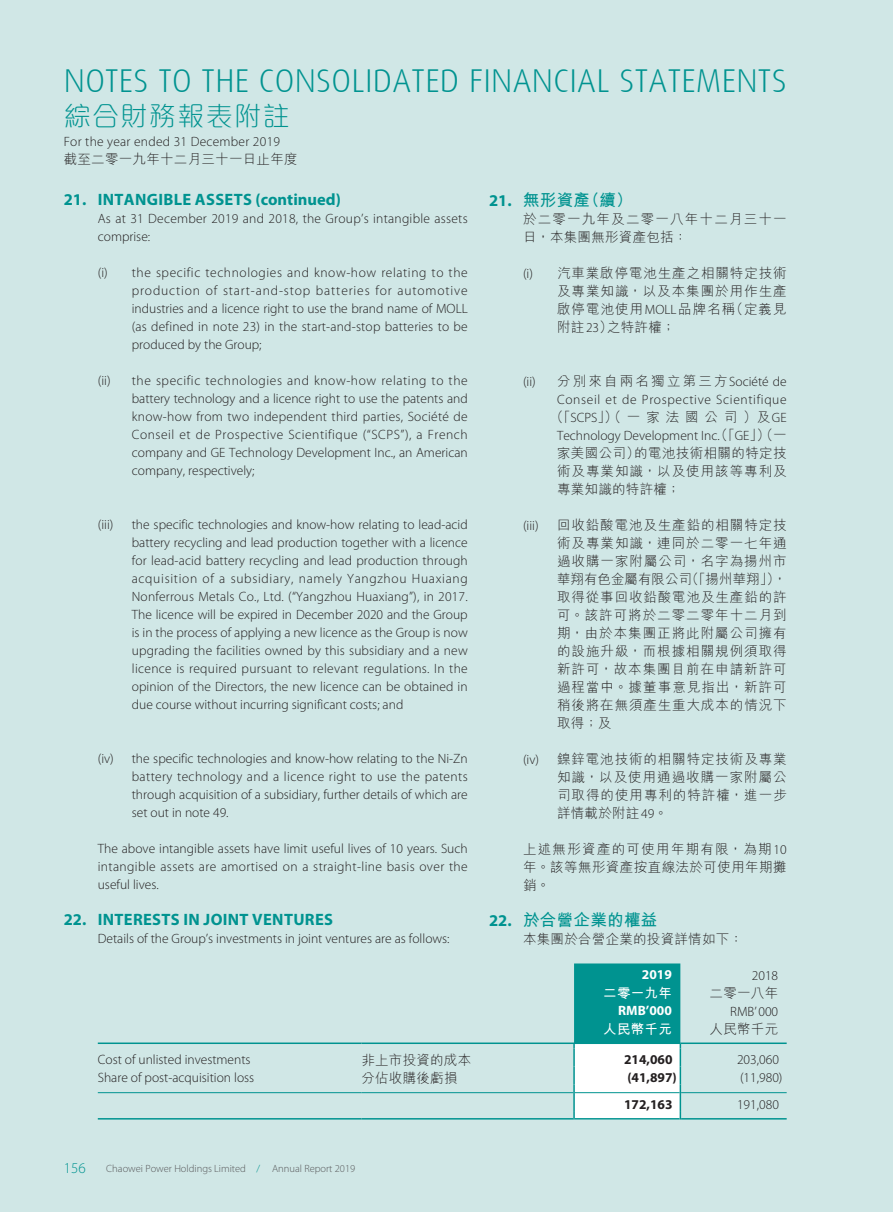
<style>
.page{position:relative;width:893px;height:1212px;background:#d0e7e6}
.page>*{position:absolute;margin:0;border:0;box-sizing:border-box;transform-origin:0 0}
.t1{font:300 33px "Dax";letter-spacing:.01em;color:#009390}
.t2{font:27px "M Elle HK Light E Ten B5 H";letter-spacing:.055em;color:#009390}
.t3{font:700 16.5px "Myriad Pro";letter-spacing:.02em;color:#009390}
.t4{font:16.5px "M Hei HK Bold E Ten B5 H";letter-spacing:.02em;color:#009390}
.t5{font:300 15px "Myriad Pro";color:#009390}
.t6{font:300 13.5px/18px "Myriad Pro";color:#231f20;text-align:justify}
.t7{font:13.5px/18px "M Hei HK Light E Ten B5 H";letter-spacing:.065em;color:#231f20;text-align:justify}
.t8{font:300 13.5px/18px "Myriad Pro";letter-spacing:.02em;color:#231f20}
.t9{font:13.5px "M Hei HK Light E Ten B5 H";letter-spacing:.02em;color:#231f20}
.t10{font:300 13.5px "Myriad Pro";letter-spacing:.05em;color:#231f20}
.t11{font:13.5px/18px "M Hei HK Light E Ten B5 H";letter-spacing:.09em;color:#231f20}
.t12{font:700 13.5px "Myriad Pro";color:#231f20}
.t13{font:13.5px "M Hei HK Light E Ten B5 H";letter-spacing:.165em;color:#231f20}
.t14{font:700 13.5px "Myriad Pro";color:#fff}
.t15{font:13.5px "M Hei HK Bold E Ten B5 H";letter-spacing:.02em;color:#fff}
.t16{font:300 10.5px "Myriad Pro";color:#58595b}
.s1{font-family:"Myriad Pro";font-weight:700}
.s2{font-family:"Myriad Pro";font-weight:300}
.s3{font-family:"M Hei HK Light E Ten B5 H";font-weight:400}
.s4{color:#009390}
</style>
<div class="page">
<svg style="left:573px;top:963px;width:108px;height:156px;background:#7bc7c5"></svg>
<hr style="left:98px;top:1042px;width:263px;height:2px;background:#009390">
<hr style="left:361px;top:1042px;width:213px;height:2px;background:#009390">
<hr style="left:574px;top:1042px;width:106px;height:2px;background:#009390">
<hr style="left:680px;top:1042px;width:107px;height:2px;background:#009390">
<hr style="left:98px;top:1092px;width:263px;height:1px;background:#009390">
<hr style="left:361px;top:1092px;width:212px;height:1px;background:#009390">
<hr style="left:575px;top:1092px;width:105px;height:1px;background:#009390">
<hr style="left:681px;top:1092px;width:106px;height:1px;background:#009390">
<hr style="left:98px;top:1118px;width:263px;height:1px;background:#009390">
<hr style="left:361px;top:1118px;width:212px;height:1px;background:#009390">
<hr style="left:575px;top:1118px;width:105px;height:1px;background:#009390">
<hr style="left:681px;top:1118px;width:106px;height:1px;background:#009390">
<h1 class="t1" style="left:64px;top:63px;width:724px">NOTES TO THE CONSOLIDATED FINANCIAL STATEMENTS</h1>
<h2 class="t2" style="left:64px;top:106px;width:228px">綜合財務報表附註</h2>
<p class="t8" style="left:64px;top:134px;width:218px">For the year ended 31 December 2019</p>
<p class="t9" style="left:64px;top:154px;width:235px">截至二零一九年十二月三十一日止年度</p>
<p class="t3" style="left:64px;top:193px;width:279px">21. INTANGIBLE ASSETS (continued)</p>
<p class="t8" style="left:98px;top:211px;width:371px">As at 31 December 2019 and 2018, the Group’s intangible assets comprise:</p>
<p class="t6" style="left:132px;top:265px;width:337px;text-indent:-34px">(i) the specific technologies and know-how relating to the production of start-and-stop batteries for automotive industries and a licence right to use the brand name of MOLL (as defined in note 23) in the start-and-stop batteries to be produced by the Group;</p>
<p class="t6" style="left:98px;top:373px;width:14px">(ii)</p>
<p class="t6" style="left:132px;top:373px;width:337px">the specific technologies and know-how relating to the battery technology and a licence right to use the patents and know-how from two independent third parties, Société de Conseil et de Prospective Scientifique (“SCPS”), a French company and GE Technology Development Inc., an American company, respectively;</p>
<p class="t6" style="left:98px;top:517px;width:17px">(iii)</p>
<p class="t6" style="left:132px;top:517px;width:337px">the specific technologies and know-how relating to lead-acid battery recycling and lead production together with a licence for lead-acid battery recycling and lead production through acquisition of a subsidiary, namely Yangzhou Huaxiang Nonferrous Metals Co., Ltd. (“Yangzhou Huaxiang”), in 2017.<br>The licence will be expired in December 2020 and the Group is in the process of applying a new licence as the Group is now upgrading the facilities owned by this subsidiary and a new licence is required pursuant to relevant regulations. In the opinion of the Directors, the new licence can be obtained in due course without incurring significant costs; and</p>
<p class="t6" style="left:98px;top:751px;width:18px">(iv)</p>
<p class="t6" style="left:132px;top:751px;width:337px">the specific technologies and know-how relating to the Ni-Zn battery technology and a licence right to use the patents through acquisition of a subsidiary, further details of which are set out in note 49.</p>
<p class="t6" style="left:98px;top:841px;width:371px">The above intangible assets have limit useful lives of 10 years. Such intangible assets are amortised on a straight-line basis over the useful lives.</p>
<p class="t3" style="left:64px;top:913px;width:271px">22. INTERESTS IN JOINT VENTURES</p>
<p class="t6" style="left:98px;top:931px;width:353px">Details of the Group’s investments in joint ventures are as follows:</p>
<p class="t4" style="left:489px;top:194px;width:145px"><span class="s1">21.</span> 無形資產（續）</p>
<p class="t11" style="left:523px;top:212px;width:265px">於二零一九年及二零一八年十二月三十一日，本集團無形資產包括：</p>
<p class="t7" style="left:557px;top:266px;width:231px;text-indent:-34px"><span class="s2">(i)</span> 汽車業啟停電池生產之相關特定技術及專業知識，以及本集團於用作生產啟停電池使用<span class="s2">MOLL</span>品牌名稱（定義見附註<span class="s2">23</span>）之特許權；</p>
<p class="t6" style="left:523px;top:374px;width:14px">(ii)</p>
<p class="t13" style="left:557px;top:376px;width:231px">分別來自兩名獨立第三方<span class="s2">Société de</span></p>
<p class="t10" style="left:557px;top:394px;width:231px">Conseil et de Prospective Scientifique</p>
<p class="t7" style="left:550px;top:410px;width:238px">（「<span class="s2">SCPS</span>」）（一家法國公司）及<span class="s2">GE</span></p>
<p class="t6" style="left:557px;top:428px;width:231px">Technology Development Inc.<span class="s3">（「</span>GE<span class="s3">」）（一</span></p>
<p class="t7" style="left:557px;top:446px;width:231px">家美國公司）的電池技術相關的特定技術及專業知識，以及使用該等專利及專業知識的特許權；</p>
<p class="t6" style="left:523px;top:518px;width:17px">(iii)</p>
<p class="t7" style="left:557px;top:518px;width:231px">回收鉛酸電池及生產鉛的相關特定技術及專業知識，連同於二零一七年通過收購一家附屬公司，名字為揚州市華翔有色金屬有限公司（「揚州華翔」），取得從事回收鉛酸電池及生產鉛的許可。該許可將於二零二零年十二月到期，由於本集團正將此附屬公司擁有的設施升級，而根據相關規例須取得新許可，故本集團目前在申請新許可過程當中。據董事意見指出，新許可稍後將在無須產生重大成本的情況下取得；及</p>
<p class="t6" style="left:523px;top:752px;width:18px">(iv)</p>
<p class="t7" style="left:557px;top:752px;width:231px">鎳鋅電池技術的相關特定技術及專業知識，以及使用通過收購一家附屬公司取得的使用專利的特許權，進一步詳情載於附註<span class="s2">49</span>。</p>
<p class="t7" style="left:523px;top:842px;width:265px">上述無形資產的可使用年期有限，為期<span class="s2">10</span>年。該等無形資產按直線法於可使用年期攤銷。</p>
<p class="t4" style="left:489px;top:914px;width:170px"><span class="s1">22.</span> 於合營企業的權益</p>
<p class="t9" style="left:523px;top:934px;width:221px">本集團於合營企業的投資詳情如下：</p>
<p class="t14" style="left:642px;top:970px;width:31px">2019</p>
<p class="t6" style="left:752px;top:967px;width:28px">2018</p>
<p class="t15" style="left:603px;top:987px;width:70px">二零一九年</p>
<p class="t7" style="left:710px;top:985px;width:70px">二零一八年</p>
<p class="t14" style="left:618px;top:1006px;width:55px">RMB’000</p>
<p class="t6" style="left:730px;top:1003px;width:49px">RMB’ 000</p>
<p class="t15" style="left:603px;top:1023px;width:70px">人民幣千元</p>
<p class="t7" style="left:710px;top:1021px;width:70px">人民幣千元</p>
<p class="t6" style="left:98px;top:1052px;width:154px">Cost of unlisted investments</p>
<p class="t9" style="left:361px;top:1055px;width:111px">非上市投資的成本</p>
<p class="t12" style="left:624px;top:1055px;width:50px">214,060</p>
<p class="t6" style="left:737px;top:1052px;width:43px">203,060</p>
<p class="t6" style="left:98px;top:1070px;width:158px">Share of post-acquisition loss</p>
<p class="t9" style="left:361px;top:1073px;width:98px">分佔收購後虧損</p>
<p class="t12" style="left:627px;top:1073px;width:51px">(41,897)</p>
<p class="t6" style="left:740px;top:1070px;width:44px">(11,980)</p>
<p class="t12" style="left:624px;top:1099px;width:50px">172,163</p>
<p class="t6" style="left:737px;top:1097px;width:43px">191,080</p>
<p class="t5" style="left:64px;top:1162px;width:23px">156</p>
<p class="t16" style="left:106px;top:1164px;width:251px">Chaowei Power Holdings Limited <span class="s4">/</span> Annual Report 2019</p>
</div>
